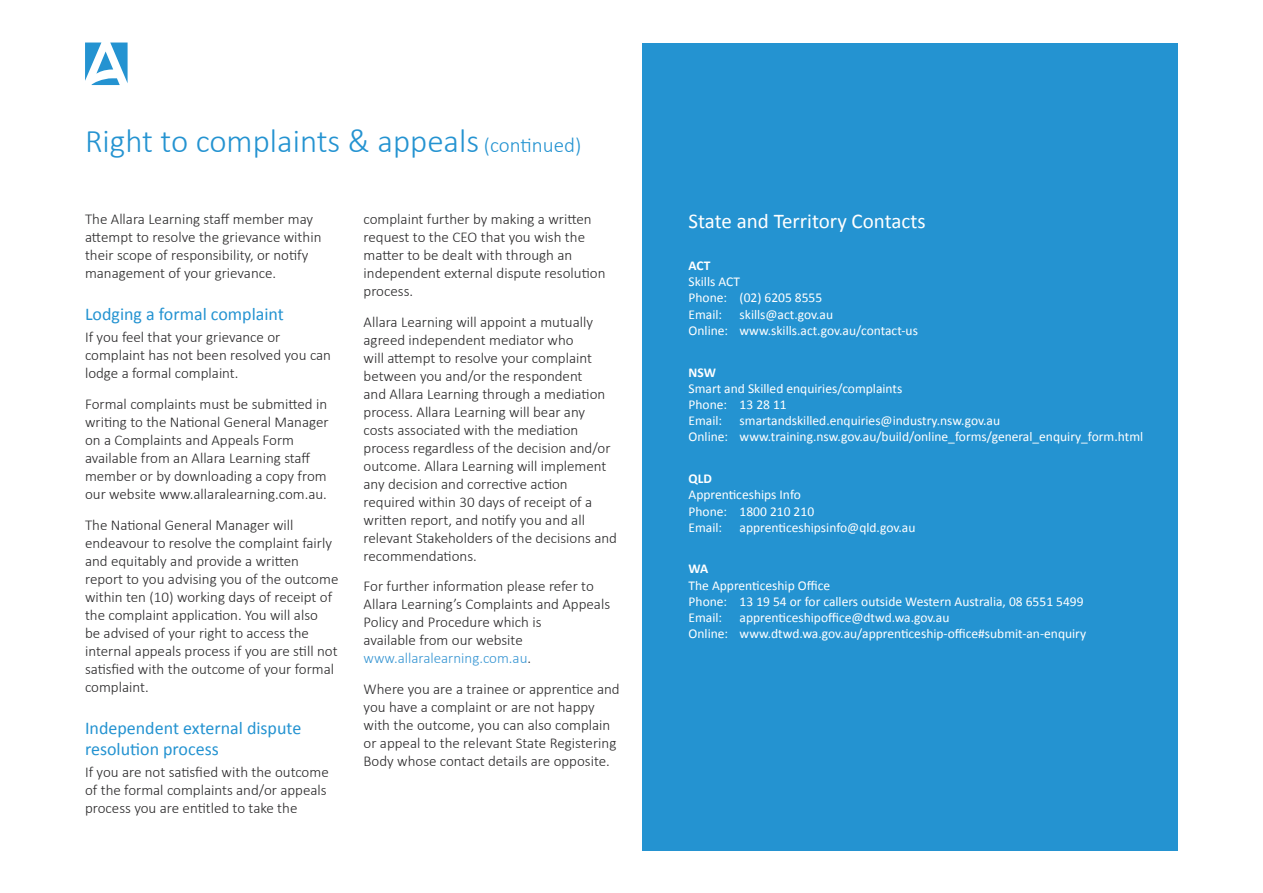
<style>
.page{position:relative;width:1263px;height:893px;background:#fff}
.page>*{position:absolute;margin:0;border:0;box-sizing:border-box;transform-origin:0 0}
.t1{font:300 33px "Calibri";color:#2493d1}
.t2{font:21px "Calibri";color:#fff}
.t3{font:18px/21px "Calibri";color:#2493d1}
.t4{font:300 15px/18px "Calibri";color:#292829}
.t5{font:13.5px/16.2px "Calibri";color:#fff}
.t6{font:700 13.5px "Calibri";color:#fff}
.s1{font-size:21px}
.s2{color:#3896d3}
</style>
<div class="page">
<div style="left:642px;top:43px;width:536px;height:807px;background:#2493d1"></div>
<svg style="left:85px;top:43px;width:43px;height:42px"></svg>
<h1 class="t1" style="left:85px;top:121px;width:498px">Right to complaints &amp; appeals <span class="s1">(continued)</span></h1>
<p class="t4" style="left:85px;top:209px;width:238px">The Allara Learning staff member may attempt to resolve the grievance within their scope of responsibility, or notify management of your grievance.</p>
<p class="t3" style="left:85px;top:304px;width:200px">Lodging a formal complaint</p>
<p class="t4" style="left:85px;top:328px;width:248px">If you feel that your grievance or complaint has not been resolved you can lodge a formal complaint.</p>
<p class="t4" style="left:85px;top:394px;width:245px">Formal complaints must be submitted in writing to the National General Manager on a Complaints and Appeals Form available from an Allara Learning staff member or by downloading a copy from our website www.allaralearning.com.au.</p>
<p class="t4" style="left:85px;top:515px;width:255px">The National General Manager will endeavour to resolve the complaint fairly and equitably and provide a written report to you advising you of the outcome within ten (10) working days of receipt of the complaint application. You will also<br>be advised of your right to access the internal appeals process if you are still not satisfied with the outcome of your formal complaint.</p>
<p class="t3" style="left:85px;top:718px;width:218px">Independent external dispute resolution process</p>
<p class="t4" style="left:85px;top:763px;width:245px">If you are not satisfied with the outcome of the formal complaints and/or appeals process you are entitled to take the</p>
<p class="t4" style="left:364px;top:209px;width:243px">complaint further by making a written request to the CEO that you wish the matter to be dealt with through an independent external dispute resolution process.</p>
<p class="t4" style="left:364px;top:312px;width:255px">Allara Learning will appoint a mutually agreed independent mediator who<br>will attempt to resolve your complaint between you and/or the respondent<br>and Allara Learning through a mediation process. Allara Learning will bear any costs associated with the mediation process regardless of the decision and/or outcome. Allara Learning will implement any decision and corrective action required within 30 days of receipt of a written report, and notify you and all relevant Stakeholders of the decisions and recommendations.</p>
<p class="t4" style="left:364px;top:577px;width:248px">For further information please refer to Allara Learning’s Complaints and Appeals Policy and Procedure which is<br>available from our website <span class="s2">www.allaralearning.com.au</span>.</p>
<p class="t4" style="left:364px;top:679px;width:258px">Where you are a trainee or apprentice and you have a complaint or are not happy with the outcome, you can also complain or appeal to the relevant State Registering Body whose contact details are opposite.</p>
<h2 class="t2" style="left:688px;top:208px;width:239px">State and Territory Contacts</h2>
<p class="t6" style="left:688px;top:257px;width:23px">ACT</p>
<p class="t5" style="left:688px;top:274px;width:135px">Skills ACT<br>Phone: (02) 6205 8555<br>Email:</p>
<p class="t5" style="left:688px;top:306px;width:231px;text-indent:51px">skills@act.gov.au<br>Online: www.skills.act.gov.au/contact-us</p>
<p class="t6" style="left:688px;top:363px;width:29px">NSW</p>
<p class="t5" style="left:688px;top:380px;width:215px">Smart and Skilled enquiries/complaints<br>Phone: 13 28 11<br>Email:</p>
<p class="t5" style="left:689px;top:413px;width:456px;text-indent:51px">smartandskilled.enquiries@industry.nsw.gov.au<br>Online: www.training.nsw.gov.au/build/online_forms/general_enquiry_form.html</p>
<p class="t6" style="left:689px;top:470px;width:25px">QLD</p>
<p class="t5" style="left:689px;top:487px;width:127px">Apprenticeships Info<br>Phone: 1800 210 210<br>Email:</p>
<p class="t5" style="left:740px;top:519px;width:177px">apprenticeshipsinfo@qld.gov.au</p>
<p class="t6" style="left:689px;top:560px;width:21px">WA</p>
<p class="t5" style="left:689px;top:577px;width:396px">The Apprenticeship Office<br>Phone: 13 19 54 or for callers outside Western Australia, 08 6551 5499<br>Email:</p>
<p class="t5" style="left:689px;top:609px;width:399px;text-indent:51px">apprenticeshipoffice@dtwd.wa.gov.au<br>Online: www.dtwd.wa.gov.au/apprenticeship-office#submit-an-enquiry</p>
</div>
